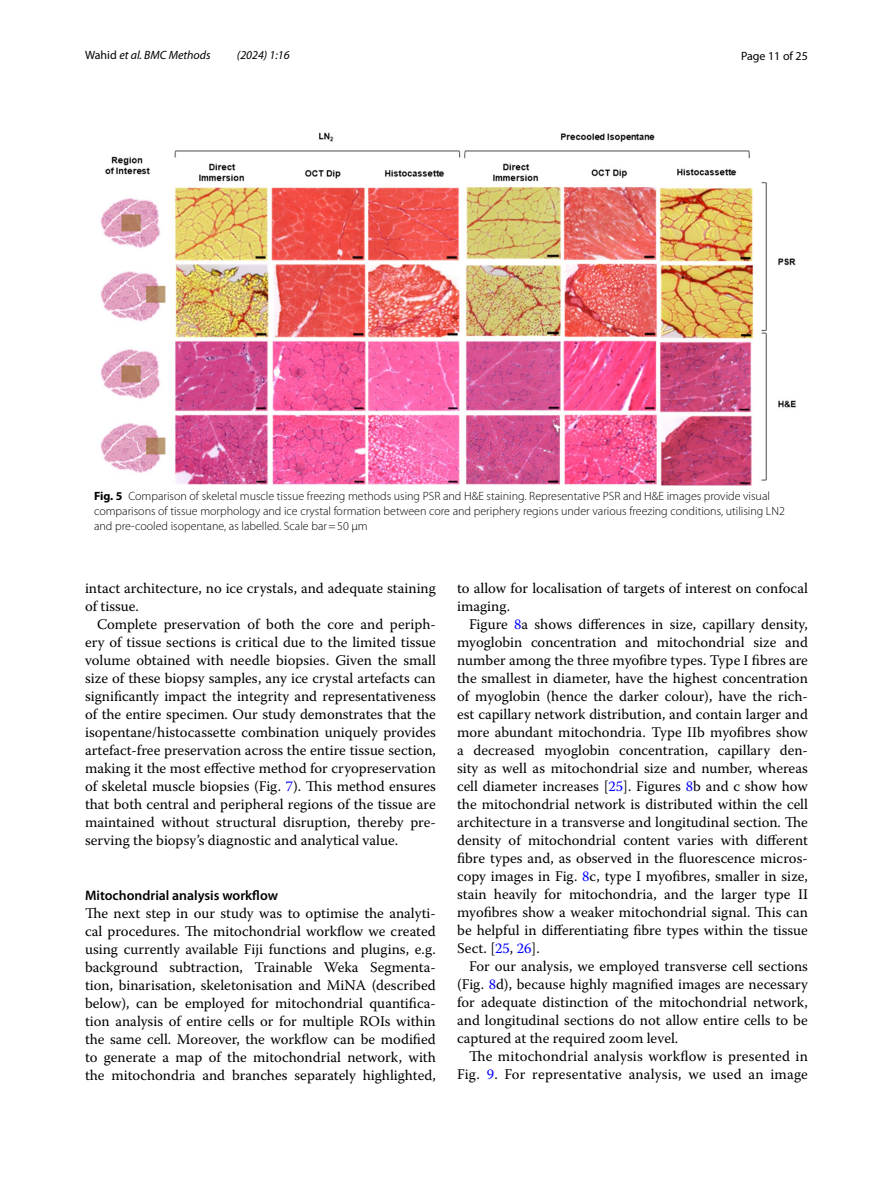
<style>
.page{position:relative;width:893px;height:1187px;background:#fff}
.page>*{position:absolute;margin:0;border:0;box-sizing:border-box;transform-origin:0 0}
.t1{font:14.7px/18px "Warnock Pro";color:#000;text-align:justify}
.t2{font:600 13.8px "Myriad Pro";color:#000}
.t3{font:300 12px/15px "Myriad Pro";color:#000}
.t4{font:italic 12px "Myriad Pro";color:#000}
.t5{font:12px "Myriad Pro";color:#000}
.s1{font-style:normal}
.s2{font-weight:700}
.s3{color:#00f}
</style>
<div class="page">
<img style="left:100px;top:133px;width:696px;height:352px">
<p class="t4" style="left:85px;top:48px;width:127px"><span class="s1">Wahid</span> et al. BMC Methods</p>
<p class="t4" style="left:237px;top:48px;width:54px">(2024) 1:16</p>
<p class="t5" style="left:741px;top:48px;width:68px">Page 11 of 25</p>
<p class="t3" style="left:94px;top:489px;width:692px"><span class="s2">Fig. 5</span> Comparison of skeletal muscle tissue freezing methods using PSR and H&amp;E staining. Representative PSR and H&amp;E images provide visual comparisons of tissue morphology and ice crystal formation between core and periphery regions under various freezing conditions, utilising LN2 and pre-cooled isopentane, as labelled. Scale bar=50 µm</p>
<p class="t1" style="left:85px;top:578px;width:352px">intact architecture, no ice crystals, and adequate staining of tissue.</p>
<p class="t1" style="left:85px;top:614px;width:352px;text-indent:12px">Complete preservation of both the core and periph&shy;ery of tissue sections is critical due to the limited tissue volume obtained with needle biopsies. Given the small size of these biopsy samples, any ice crystal artefacts can significantly impact the integrity and representativeness of the entire specimen. Our study demonstrates that the isopentane/histocassette combination uniquely provides artefact-free preservation across the entire tissue section, making it the most effective method for cryopreservation of skeletal muscle biopsies (Fig. <span class="s3">7</span>). This method ensures that both central and peripheral regions of the tissue are maintained without structural disruption, thereby pre&shy;serving the biopsy’s diagnostic and analytical value.</p>
<p class="t2" style="left:85px;top:886px;width:194px">Mitochondrial analysis workflow</p>
<p class="t1" style="left:85px;top:903px;width:352px">The next step in our study was to optimise the analyti&shy;cal procedures. The mitochondrial workflow we created using currently available Fiji functions and plugins, e.g. background subtraction, Trainable Weka Segmenta&shy;tion, binarisation, skeletonisation and MiNA (described below), can be employed for mitochondrial quantifica&shy;tion analysis of entire cells or for multiple ROIs within the same cell. Moreover, the workflow can be modified to generate a map of the mitochondrial network, with the mitochondria and branches separately highlighted,</p>
<p class="t1" style="left:457px;top:578px;width:352px">to allow for localisation of targets of interest on confocal imaging.</p>
<p class="t1" style="left:457px;top:614px;width:352px;text-indent:12px">Figure <span class="s3">8</span>a shows differences in size, capillary density, myoglobin concentration and mitochondrial size and number among the three myofibre types. Type I fibres are the smallest in diameter, have the highest concentration of myoglobin (hence the darker colour), have the rich&shy;est capillary network distribution, and contain larger and more abundant mitochondria. Type IIb myofibres show a decreased myoglobin concentration, capillary den&shy;sity as well as mitochondrial size and number, whereas cell diameter increases [<span class="s3">25</span>]. Figures <span class="s3">8</span>b and c show how the mitochondrial network is distributed within the cell architecture in a transverse and longitudinal section. The density of mitochondrial content varies with different fibre types and, as observed in the fluorescence micros&shy;copy images in Fig. <span class="s3">8</span>c, type I myofibres, smaller in size, stain heavily for mitochondria, and the larger type II myofibres show a weaker mitochondrial signal. This can be helpful in differentiating fibre types within the tissue Sect. [<span class="s3">25</span>, <span class="s3">26</span>].</p>
<p class="t1" style="left:457px;top:956px;width:352px;text-indent:12px">For our analysis, we employed transverse cell sections (Fig. <span class="s3">8</span>d), because highly magnified images are necessary for adequate distinction of the mitochondrial network, and longitudinal sections do not allow entire cells to be captured at the required zoom level.</p>
<p class="t1" style="left:457px;top:1046px;width:352px;text-align:right">The mitochondrial analysis workflow is presented in<br>Fig. <span class="s3">9</span>. For representative analysis, we used an image</p>
</div>
